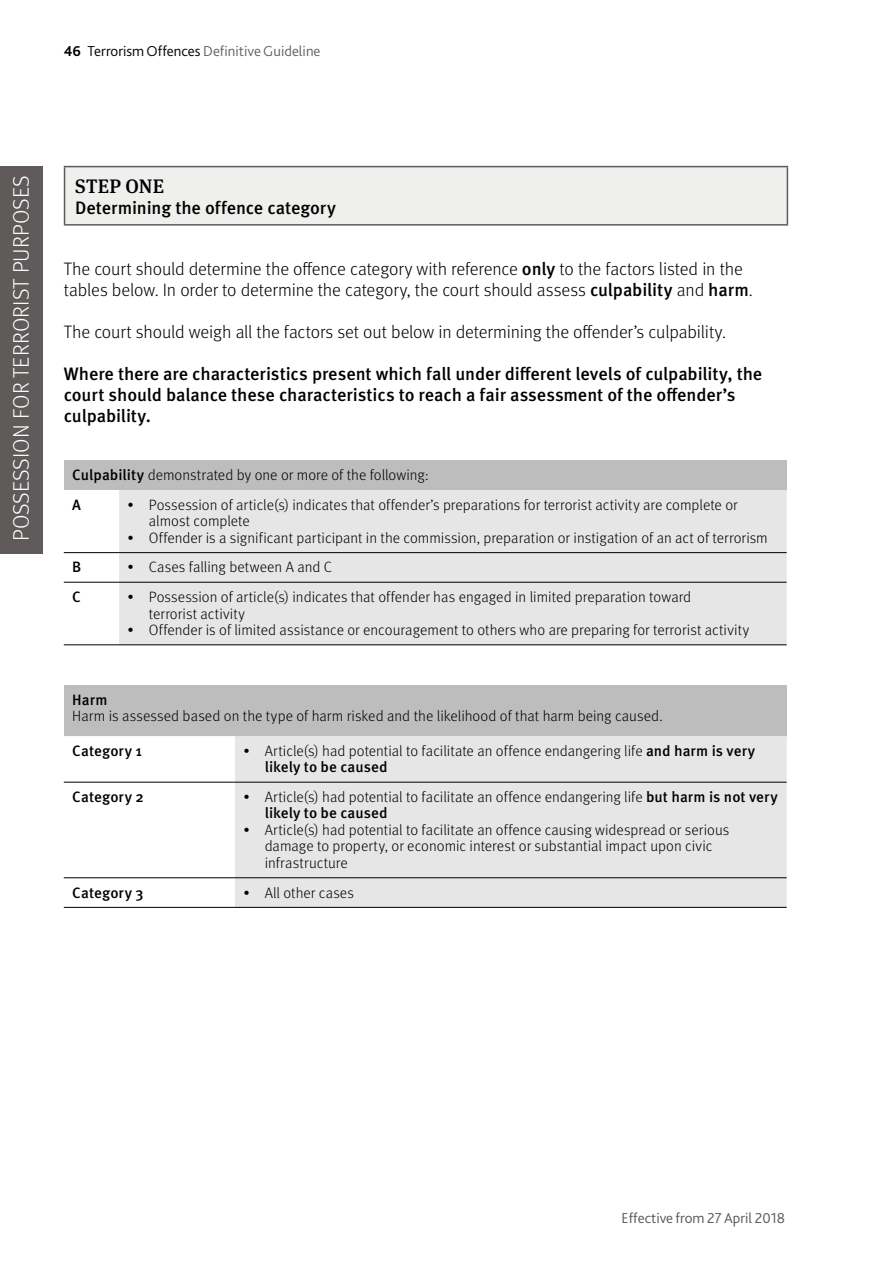
<style>
.page{position:relative;width:893px;height:1263px;background:#fff}
.page>*{position:absolute;margin:0;border:0;box-sizing:border-box;transform-origin:0 0}
.t1{font:300 22.5px "Meta OT";letter-spacing:.01em;color:#fff}
.A_head{font:500 19.5px "Meta Serif OT";letter-spacing:.015em;color:#000}
.BODY{font:300 18px/21px "Meta OT";letter-spacing:-.01em;color:#000}
.BODY-2{font:500 18px/21px "Meta OT";letter-spacing:-.005em;color:#000}
.B_head{font:500 18px "Meta OT";letter-spacing:-.005em;color:#000}
.table_text{font:300 15px/16.5px "Meta OT";color:#000}
.t2{font:300 15px "Bliss 2";color:#646363}
.table_text-2{font:500 15px "Meta OT";letter-spacing:.005em;color:#000}
.t3{font:300 15px "Bliss 2";color:#575756}
.s1{font-weight:700;color:#000}
.s2{color:#000}
.s3{font-weight:500}
</style>
<div class="page">
<div style="left:0;top:166px;width:43px;height:388px;background:#5e5b5a"></div>
<div style="left:65px;top:167px;width:722px;height:58px;background:#efefee"></div>
<hr style="left:64px;top:167px;width:1px;height:57px;background:#5e5b5a">
<hr style="left:64px;top:166px;width:724px;height:1px;background:#5e5b5a">
<hr style="left:787px;top:167px;width:1px;height:57px;background:#5e5b5a">
<hr style="left:64px;top:224px;width:724px;height:2px;background:#5e5b5a">
<div style="left:64px;top:460px;width:723px;height:30px;background:#bebdbd"></div>
<svg style="left:64px;top:553px;width:55px;height:29px"></svg>
<div style="left:119px;top:490px;width:668px;height:154px;background:#e7e6e6"></div>
<hr style="left:64px;top:552px;width:55px;height:1px;background:#000">
<hr style="left:119px;top:552px;width:668px;height:1px;background:#000">
<hr style="left:64px;top:582px;width:55px;height:1px;background:#000">
<hr style="left:119px;top:582px;width:668px;height:1px;background:#000">
<hr style="left:64px;top:644px;width:55px;height:1px;background:#000">
<hr style="left:119px;top:644px;width:668px;height:1px;background:#000">
<div style="left:64px;top:685px;width:723px;height:51px;background:#bebdbd"></div>
<svg style="left:64px;top:781px;width:171px;height:126px"></svg>
<div style="left:235px;top:736px;width:552px;height:171px;background:#e7e6e6"></div>
<hr style="left:64px;top:782px;width:171px;height:1px;background:#000">
<hr style="left:235px;top:782px;width:552px;height:1px;background:#000">
<hr style="left:64px;top:877px;width:171px;height:1px;background:#000">
<hr style="left:235px;top:877px;width:552px;height:1px;background:#000">
<hr style="left:64px;top:907px;width:171px;height:1px;background:#000">
<hr style="left:235px;top:907px;width:552px;height:1px;background:#000">
<p class="t2" style="left:64px;top:42px;width:258px"><span class="s1">46</span> <span class="s2">Terrorism Offences</span> Definitive Guideline</p>
<h1 class="t1" style="left:8px;top:541px;width:367px;rotate:-90deg">POSSESSION FOR TERRORIST PURPOSES</h1>
<p class="A_head" style="left:75px;top:174px;width:90px">STEP ONE</p>
<p class="B_head" style="left:75px;top:197px;width:262px">Determining the offence category</p>
<p class="BODY" style="left:64px;top:258px;width:690px">The court should determine the offence category with reference <span class="s3">only</span> to the factors listed in the tables below. In order to determine the category, the court should assess <span class="s3">culpability</span> and <span class="s3">harm</span>.</p>
<p class="BODY" style="left:64px;top:321px;width:664px">The court should weigh all the factors set out below in determining the offender’s culpability.</p>
<p class="BODY-2" style="left:64px;top:364px;width:700px">Where there are characteristics present which fall under different levels of culpability, the court should balance these characteristics to reach a fair assessment of the offender’s culpability.</p>
<p class="table_text" style="left:72px;top:467px;width:358px"><span class="s3">Culpability</span> demonstrated by one or more of the following:</p>
<p class="table_text-2" style="left:72px;top:496px;width:10px">A</p>
<p class="table_text" style="left:149px;top:497px;width:590px;text-indent:-21px">• Possession of article(s) indicates that offender’s preparations for terrorist activity are complete or almost complete</p>
<p class="table_text" style="left:128px;top:530px;width:642px">• Offender is a significant participant in the commission, preparation or instigation of an act of terrorism</p>
<p class="table_text-2" style="left:72px;top:558px;width:11px">B</p>
<p class="table_text" style="left:128px;top:559px;width:206px">• Cases falling between A and C</p>
<p class="table_text-2" style="left:72px;top:588px;width:10px">C</p>
<p class="table_text" style="left:149px;top:589px;width:544px;text-indent:-21px">• Possession of article(s) indicates that offender has engaged in limited preparation toward terrorist activity</p>
<p class="table_text" style="left:128px;top:622px;width:623px">• Offender is of limited assistance or encouragement to others who are preparing for terrorist activity</p>
<p class="table_text" style="left:72px;top:692px;width:592px"><span class="s3">Harm<br></span>Harm is assessed based on the type of harm risked and the likelihood of that harm being caused.</p>
<p class="table_text-2" style="left:72px;top:742px;width:71px">Category 1</p>
<p class="table_text" style="left:265px;top:743px;width:492px;text-indent:-21px">• Article(s) had potential to facilitate an offence endangering life <span class="s3">and harm is very likely to be caused</span></p>
<p class="table_text-2" style="left:72px;top:788px;width:73px">Category 2</p>
<p class="table_text" style="left:265px;top:789px;width:514px;text-indent:-21px">• Article(s) had potential to facilitate an offence endangering life <span class="s3">but harm is not very likely to be caused</span></p>
<p class="table_text" style="left:265px;top:822px;width:466px;text-indent:-21px">• Article(s) had potential to facilitate an offence causing widespread or serious damage to property, or economic interest or substantial impact upon civic infrastructure</p>
<p class="table_text-2" style="left:72px;top:884px;width:73px">Category 3</p>
<p class="table_text" style="left:243px;top:884px;width:112px">• All other cases</p>
<p class="t3" style="left:622px;top:1208px;width:165px">Effective from 27 April 2018</p>
</div>
